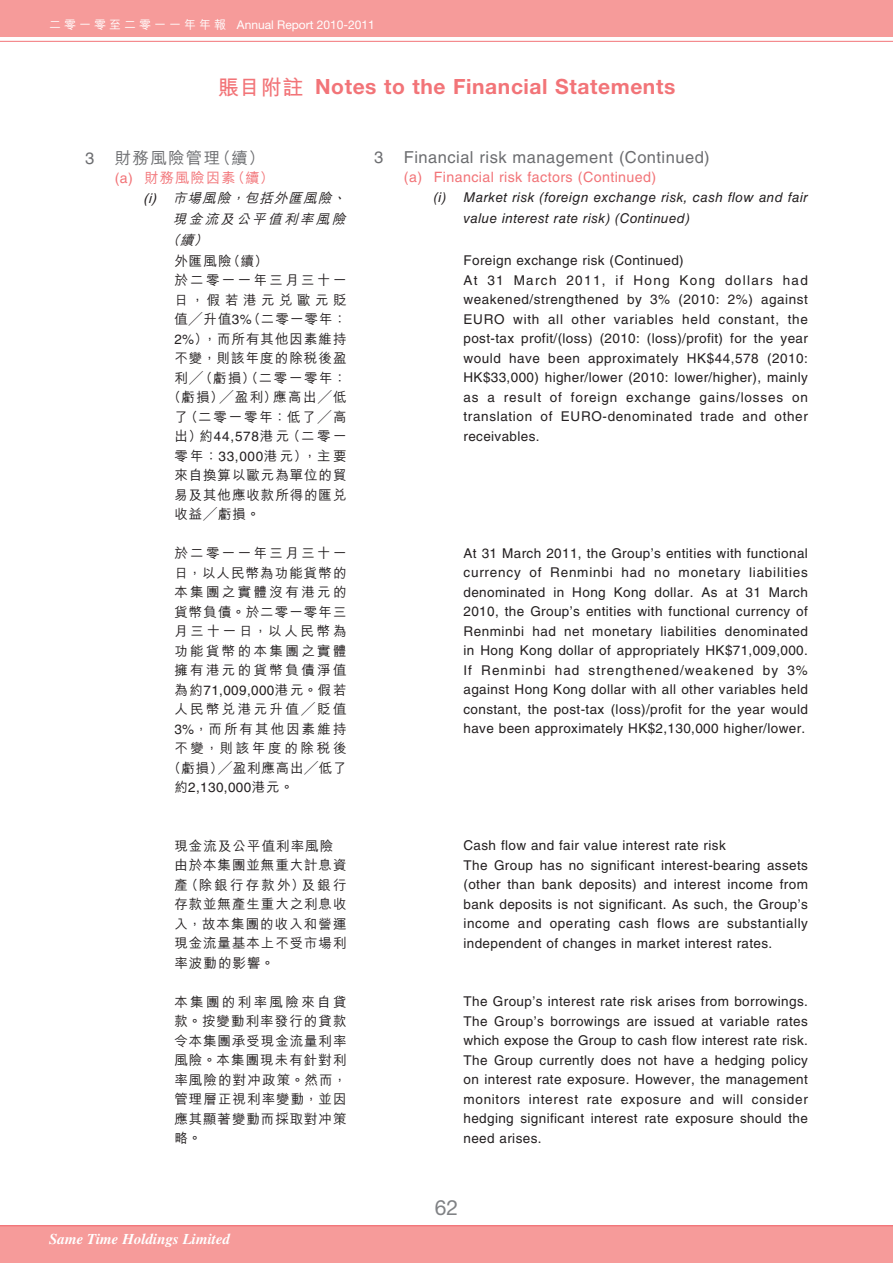
<style>
.page{position:relative;width:893px;height:1263px;background:#fff}
.page>*{position:absolute;margin:0;border:0;box-sizing:border-box;transform-origin:0 0}
.t1{font:700 21px "Helvetica Neue LT Std";letter-spacing:.03em;color:#f27478}
.t2{font:21px "Helvetica Neue LT Std";color:#808285}
.t3{font:16.5px "Helvetica LT Std";letter-spacing:.03em;color:#6c6d70}
.t4{font:16.5px "M Hei HK Medium B5 pc H";letter-spacing:.08em;color:#6c6d70}
.t5{font:italic 700 15px "Times LT Std";color:#fff}
.t6{font:14.25px "Helvetica LT Std";letter-spacing:.03em;color:#f27478}
.t7{font:14.25px "M Hei HK Medium B5 pc H";letter-spacing:.08em;color:#f27478}
.t8{font:13.5px/19.5px "Helvetica LT Std";letter-spacing:.03em;color:#231f20}
.t9{font:13.5px/19.5px "M Hei HK Medium B5 pc H";letter-spacing:.08em;color:#231f20;text-align:justify}
.t10{font:italic 13.5px/21px "Helvetica LT Std";letter-spacing:.03em;color:#231f20}
.t11{font:13.5px/19.5px "M Hei HK Medium B5 pc H";letter-spacing:.175em;color:#231f20;text-align:center}
.t12{font:italic 13.5px "M Hei HK Medium B5 pc H";color:#231f20}
.t13{font:13.5px "M Hei HK Medium B5 pc H";letter-spacing:.335em;color:#231f20}
.t14{font:12px "Helvetica Neue LT Std";color:#fff}
.s1{font-family:"M Hei HK Medium B5 pc H"}
.s2{font-family:"M Hei HK Bold B5 pc H";font-weight:400}
.s3{font-family:"Helvetica LT Std"}
</style>
<div class="page">
<div style="left:0;top:0;width:893px;height:36px;background:#f69b9a"></div>
<hr style="left:0;top:41px;width:893px;height:1px;background:#f27478">
<div style="left:0;top:1225px;width:893px;height:38px;background:#f69b9a"></div>
<hr style="left:0;top:1225px;width:893px;height:1px;background:#f27478">
<p class="t14" style="left:49px;top:17px;width:327px"><span class="s1">二零一零至二零一一年年報</span> Annual Report 2010-2011</p>
<h1 class="t1" style="left:218px;top:79px;width:459px"><span class="s2">賬目附註</span> Notes to the Financial Statements</h1>
<p class="t4" style="left:85px;top:151px;width:181px"><span class="s3">3</span> 財務風險管理（續）</p>
<p class="t7" style="left:115px;top:172px;width:161px"><span class="s3">(a)</span> 財務風險因素（續）</p>
<p class="t12" style="left:143px;top:193px;width:207px"><span class="s3">(i)</span> 市場風險，包括外匯風險、</p>
<p class="t12" style="left:173px;top:214px;width:177px">現金流及公平值利率風險</p>
<p class="t12" style="left:166px;top:235px;width:46px">（續）</p>
<p class="t9" style="left:174px;top:253px;width:95px">外匯風險（續）</p>
<p class="t11" style="left:174px;top:272px;width:174px">於二零一一年三月三十一</p>
<p class="t13" style="left:174px;top:295px;width:174px">日，假若港元兌歐元貶</p>
<p class="t9" style="left:174px;top:311px;width:174px">值╱升值<span class="s3">3%</span>（二零一零年：</p>
<p class="t9" style="left:174px;top:331px;width:174px"><span class="s3">2%</span>），而所有其他因素維持</p>
<p class="t9" style="left:174px;top:350px;width:174px">不變，則該年度的除稅後盈</p>
<p class="t9" style="left:174px;top:370px;width:174px">利╱（虧損）（二零一零年：</p>
<p class="t9" style="left:168px;top:389px;width:180px">（虧損）╱盈利）應高出╱低</p>
<p class="t9" style="left:174px;top:409px;width:174px">了（二零一零年：低了╱高</p>
<p class="t9" style="left:174px;top:428px;width:174px">出）約<span class="s3">44,578</span>港元（二零一</p>
<p class="t9" style="left:174px;top:448px;width:174px">零年：<span class="s3">33,000</span>港元），主要</p>
<p class="t9" style="left:174px;top:467px;width:174px">來自換算以歐元為單位的貿</p>
<p class="t9" style="left:174px;top:487px;width:174px">易及其他應收款所得的匯兌</p>
<p class="t9" style="left:174px;top:506px;width:87px">收益╱虧損。</p>
<p class="t9" style="left:174px;top:545px;width:174px">於二零一一年三月三十一日，以人民幣為功能貨幣的本集團之實體沒有港元的貨幣負債。於二零一零年三月三十一日，以人民幣為功能貨幣的本集團之實體擁有港元的貨幣負債淨值</p>
<p class="t8" style="left:174px;top:682px;width:174px"><span class="s1">為約</span>71,009,000<span class="s1">港元。假若</span></p>
<p class="t11" style="left:168px;top:701px;width:180px">人民幣兌港元升值╱貶值<br><span class="s3">3%</span>，而所有其他因素維持不變，則該年度的除稅後（虧損）╱盈利應高出╱低了</p>
<p class="t8" style="left:174px;top:779px;width:121px"><span class="s1">約</span>2,130,000<span class="s1">港元。</span></p>
<p class="t9" style="left:174px;top:838px;width:174px;text-align:left">現金流及公平值利率風險由於本集團並無重大計息資產（除銀行存款外）及銀行存款並無產生重大之利息收入，故本集團的收入和營運現金流量基本上不受市場利率波動的影響。</p>
<p class="t9" style="left:174px;top:994px;width:174px">本集團的利率風險來自貸款。按變動利率發行的貸款令本集團承受現金流量利率風險。本集團現未有針對利率風險的對冲政策。然而，管理層正視利率變動，並因應其顯著變動而採取對冲策略。</p>
<p class="t5" style="left:49px;top:1232px;width:182px">Same Time Holdings Limited</p>
<p class="t3" style="left:374px;top:150px;width:337px">3 Financial risk management (Continued)</p>
<p class="t6" style="left:404px;top:171px;width:254px">(a) Financial risk factors (Continued)</p>
<p class="t10" style="left:463px;top:188px;width:346px;text-indent:-30px">(i) Market risk (foreign exchange risk, cash flow and fair value interest rate risk) (Continued)</p>
<p class="t8" style="left:463px;top:252px;width:346px">Foreign exchange risk (Continued)<br>At 31 March 2011, if Hong Kong dollars had weakened/strengthened by 3% (2010: 2%) against EURO with all other variables held constant, the post-tax profit/(loss) (2010: (loss)/profit) for the year would have been approximately HK$44,578 (2010:<br>HK$33,000) higher/lower (2010: lower/higher), mainly as a result of foreign exchange gains/losses on translation of EURO-denominated trade and other receivables.</p>
<p class="t8" style="left:463px;top:544px;width:346px;text-align:justify">At 31 March 2011, the Group’s entities with functional currency of Renminbi had no monetary liabilities denominated in Hong Kong dollar. As at 31 March 2010, the Group’s entities with functional currency of Renminbi had net monetary liabilities denominated in Hong Kong dollar of appropriately HK$71,009,000.<br>If Renminbi had strengthened/weakened by 3% against Hong Kong dollar with all other variables held constant, the post-tax (loss)/profit for the year would have been approximately HK$2,130,000 higher/lower.</p>
<p class="t8" style="left:463px;top:837px;width:346px">Cash flow and fair value interest rate risk<br>The Group has no significant interest-bearing assets (other than bank deposits) and interest income from bank deposits is not significant. As such, the Group’s income and operating cash flows are substantially independent of changes in market interest rates.</p>
<p class="t8" style="left:463px;top:993px;width:346px;text-align:justify">The Group’s interest rate risk arises from borrowings.<br>The Group’s borrowings are issued at variable rates which expose the Group to cash flow interest rate risk.<br>The Group currently does not have a hedging policy on interest rate exposure. However, the management monitors interest rate exposure and will consider hedging significant interest rate exposure should the need arises.</p>
<h1 class="t2" style="left:435px;top:1196px;width:25px">62</h1>
</div>
